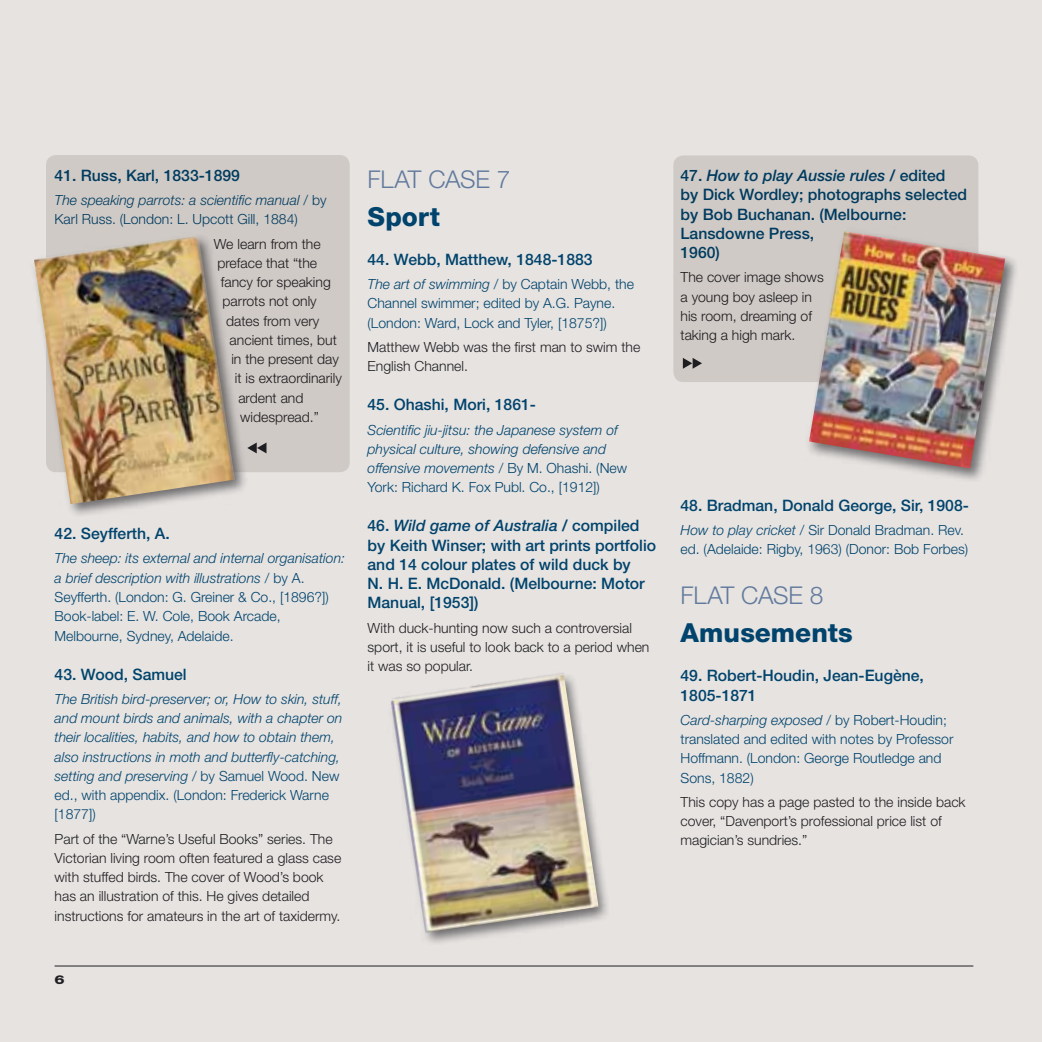
<style>
.page{position:relative;width:1042px;height:1042px;background:#e6e3e1}
.page>*{position:absolute;margin:0;border:0;box-sizing:border-box;transform-origin:0 0}
.t1{font:800 26.25px "Helvetica Neue";color:#00436c}
.t2{font:300 24.5px "Helvetica Neue";letter-spacing:-.015em;color:#627a9d}
.t3{font:500 15.75px/19.2px "Helvetica Neue";color:#00436c}
.t4{font:300 14px/19.2px "Helvetica Neue";color:#1f1e21}
.t5{font:300 14px/19.2px "Helvetica Neue";color:#00436c}
.t6{font:italic 300 14px/19.2px "Helvetica Neue";color:#00436c}
.t7{font:800 12.25px "Helvetica Neue";color:#1f1e21;scale:1.32 1}
.s1{font-style:italic}
.s2{font-style:normal}
</style>
<div class="page">
<hr style="left:55px;top:965px;width:918px;height:1px;background:#1f1e21">
<div style="left:673px;top:155px;width:305px;height:227px;background:#cfcac6;border-radius:10px"></div>
<div style="left:46px;top:155px;width:304px;height:317px;background:#cfcac6;border-radius:10px"></div>
<svg style="left:247px;top:442px;width:19px;height:11px"></svg>
<svg style="left:683px;top:358px;width:19px;height:11px"></svg>
<div style="left:29px;top:232px;width:218px;height:285px;background:#1f1e21;opacity:.6"></div>
<img style="left:34px;top:234px;width:201px;height:270px">
<div style="left:387px;top:670px;width:222px;height:274px;background:#1f1e21;opacity:.6"></div>
<img style="left:390px;top:672px;width:208px;height:261px">
<div style="left:804px;top:226px;width:213px;height:256px;background:#1f1e21;opacity:.6"></div>
<img style="left:809px;top:231px;width:196px;height:237px">
<p class="t3" style="left:55px;top:166px;width:187px">41. Russ, Karl, 1833-1899</p>
<p class="t5" style="left:55px;top:190px;width:274px"><span class="s1">The speaking parrots: a scientific manual</span> / by<br>Karl Russ. (London: L. Upcott Gill, 1884)</p>
<p class="t4" style="left:214px;top:234px;width:108px">We learn from the</p>
<p class="t4" style="left:217px;top:253px;width:101px">preface that “the</p>
<p class="t4" style="left:221px;top:272px;width:111px">fancy for speaking</p>
<p class="t4" style="left:223px;top:291px;width:96px">parrots not only</p>
<p class="t4" style="left:226px;top:311px;width:95px">dates from very</p>
<p class="t4" style="left:230px;top:330px;width:109px">ancient times, but</p>
<p class="t4" style="left:231px;top:349px;width:109px">in the present day</p>
<p class="t4" style="left:235px;top:368px;width:109px">it is extraordinarily</p>
<p class="t4" style="left:238px;top:388px;width:67px">ardent and</p>
<p class="t4" style="left:240px;top:407px;width:80px">widespread.”</p>
<p class="t3" style="left:55px;top:524px;width:117px">42. Seyfferth, A.</p>
<p class="t5" style="left:55px;top:548px;width:292px"><span class="s1">The sheep: its external and internal organisation: a brief description with illustrations</span> / by A.<br>Seyfferth. (London: G. Greiner &amp; Co., [1896?])<br>Book-label: E. W. Cole, Book Arcade, Melbourne, Sydney, Adelaide.</p>
<p class="t3" style="left:55px;top:664px;width:134px">43. Wood, Samuel</p>
<p class="t6" style="left:55px;top:689px;width:289px">The British bird-preserver; or, How to skin, stuff, and mount birds and animals, with a chapter on their localities, habits, and how to obtain them, also instructions in moth and butterfly-catching, setting and preserving <span class="s2">/ by Samuel Wood. New ed., with appendix. (London: Frederick Warne [1877])</span></p>
<p class="t4" style="left:55px;top:828px;width:288px">Part of the “Warne’s Useful Books” series. The Victorian living room often featured a glass case with stuffed birds. The cover of Wood’s book has an illustration of this. He gives detailed instructions for amateurs in the art of taxidermy.</p>
<p class="t7" style="left:55px;top:972px;width:9px">6</p>
<h2 class="t2" style="left:367px;top:164px;width:28px">Flat</h2>
<h2 class="t2" style="left:428px;top:164px;width:84px">Cas e 7</h2>
<h1 class="t1" style="left:367px;top:201px;width:74px">Sport</h1>
<p class="t3" style="left:367px;top:250px;width:226px">44. Webb, Matthew, 1848-1883</p>
<p class="t5" style="left:367px;top:274px;width:268px"><span class="s1">The art of swimming</span> / by Captain Webb, the<br>Channel swimmer; edited by A.G. Payne. (London: Ward, Lock and Tyler, [1875?])</p>
<p class="t4" style="left:367px;top:337px;width:274px">Matthew Webb was the first man to swim the<br>English Channel.</p>
<p class="t3" style="left:367px;top:395px;width:170px">45. Ohashi, Mori, 1861-</p>
<p class="t6" style="left:367px;top:420px;width:261px">Scientific jiu-jitsu: the Japanese system of physical culture, showing defensive and offensive movements <span class="s2">/ By M. Ohashi. (New York: Richard K. Fox Publ. Co., [1912])</span></p>
<p class="t3" style="left:367px;top:516px;width:290px">46. <span class="s1">Wild game of Australia</span> / compiled by Keith Winser; with art prints portfolio and 14 colour plates of wild duck by<br>N. H. E. McDonald. (Melbourne: Motor Manual, [1953])</p>
<p class="t4" style="left:367px;top:618px;width:283px">With duck-hunting now such a controversial sport, it is useful to look back to a period when it was so popular.</p>
<p class="t3" style="left:680px;top:166px;width:288px">47. <span class="s1">How to play Aussie rules</span> / edited by Dick Wordley; photographs selected by Bob Buchanan. (Melbourne:<br>Lansdowne Press,<br>1960)</p>
<p class="t4" style="left:680px;top:267px;width:145px">The cover image shows a young boy asleep in his room, dreaming of taking a high mark.</p>
<p class="t3" style="left:680px;top:495px;width:290px">48. Bradman, Donald George, Sir, 1908-</p>
<p class="t5" style="left:680px;top:520px;width:289px"><span class="s1">How to play cricket</span> / Sir Donald Bradman. Rev. ed. (Adelaide: Rigby, 1963) (Donor: Bob Forbes)</p>
<h2 class="t2" style="left:680px;top:580px;width:28px">Flat</h2>
<h2 class="t2" style="left:741px;top:580px;width:84px">Cas e 8</h2>
<h1 class="t1" style="left:680px;top:617px;width:174px">Amusements</h1>
<p class="t3" style="left:680px;top:666px;width:245px">49. Robert-Houdin, Jean-Eugène,<br>1805-1871</p>
<p class="t5" style="left:680px;top:710px;width:274px"><span class="s1">Card-sharping exposed</span> / by Robert-Houdin; translated and edited with notes by Professor Hoffmann. (London: George Routledge and Sons, 1882)</p>
<p class="t4" style="left:680px;top:792px;width:286px">This copy has a page pasted to the inside back cover, “Davenport’s professional price list of magician’s sundries.”</p>
</div>
